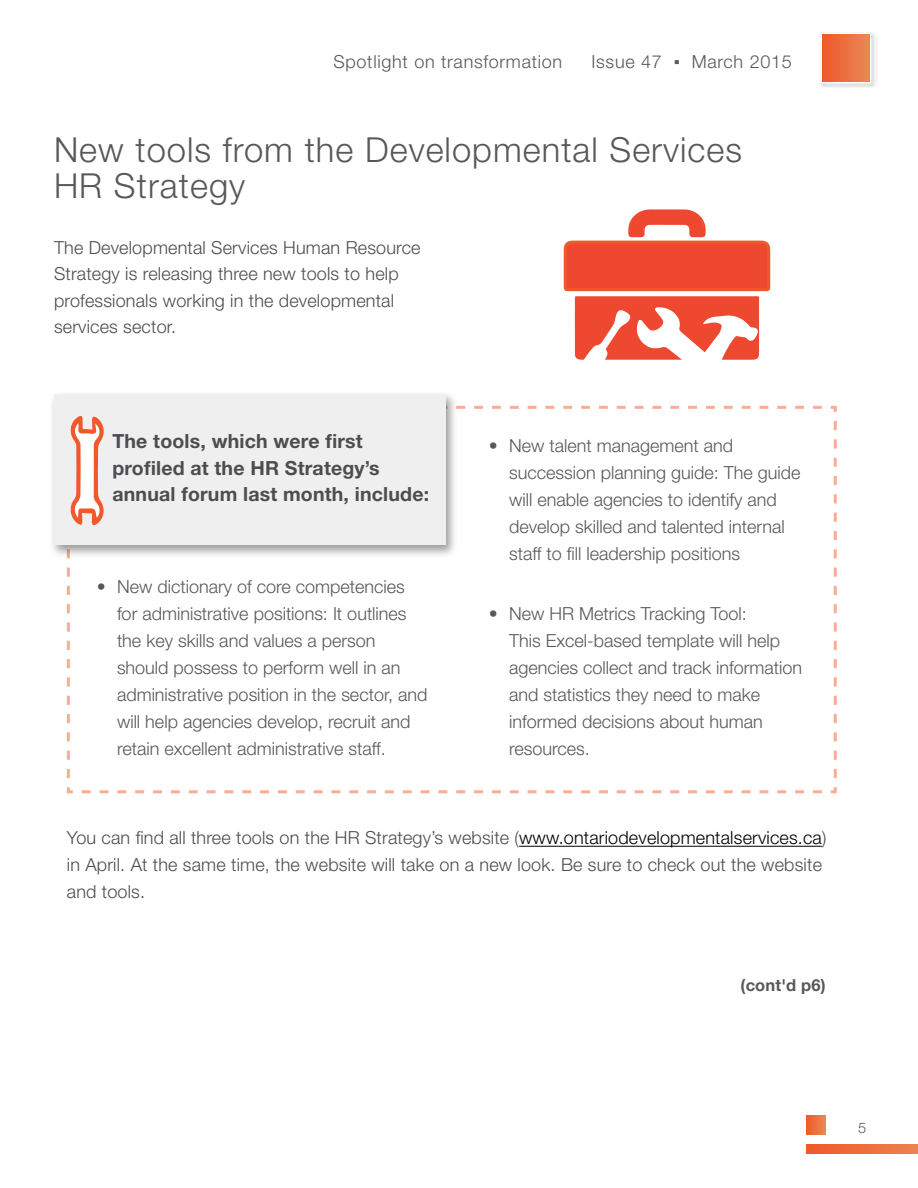
<style>
.page{position:relative;width:918px;height:1188px;background:#fff}
.page>*{position:absolute;margin:0;border:0;box-sizing:border-box;transform-origin:0 0}
.t1{font:300 34.5px/36px "Helvetica Neue LT Std";letter-spacing:.03em;color:#58585b}
.t2{font:700 19.5px/26.5px "Helvetica Neue LT Std";letter-spacing:.01em;color:#4d4d4f}
.t3{font:300 18px/27px "Helvetica Neue LT Std";color:#58585b}
.t4{font:300 18px/26.5px "Helvetica Neue LT Std";letter-spacing:.01em;color:#4d4d4f}
.t5{font:300 18px "Helvetica Neue LT Std";letter-spacing:.04em;color:#58585b}
.t6{font:700 16.5px "Helvetica Neue LT Std";letter-spacing:.01em;color:#58585b}
.t7{font:300 14.55px "Helvetica Neue LT Std";color:#58585b}
.s1{font-family:"Verdana";font-weight:400}
.s2{color:#000}
</style>
<div class="page">
<img style="left:821px;top:33px;width:54px;height:54px">
<svg style="left:821px;top:33px;width:50px;height:50px"></svg>
<div style="left:822px;top:34px;width:48px;height:48px;background:linear-gradient(to right,#f0582a,#e98756)"></div>
<svg style="left:807px;top:1144px;width:111px;height:9px"></svg>
<div style="left:806px;top:1115px;width:20px;height:19px;background:linear-gradient(to right,#f05928,#e98753)"></div>
<svg style="left:563px;top:209px;width:208px;height:151px"></svg>
<svg style="left:66px;top:405px;width:771px;height:389px"></svg>
<div style="left:50px;top:391px;width:408px;height:168px;background:#000;opacity:.4"></div>
<div style="left:54px;top:394px;width:392px;height:150px;background:#efeff0"></div>
<svg style="left:67px;top:415px;width:759px;height:432px"></svg>
<p class="t5" style="left:333px;top:51px;width:230px">Spotlight on transformation</p>
<p class="t5" style="left:592px;top:51px;width:202px">Issue 47 <span class="s1">▪</span> March 2015</p>
<h1 class="t1" style="left:54px;top:131px;width:690px">New tools from the Developmental Services<br>HR Strategy</h1>
<p class="t4" style="left:54px;top:234px;width:368px">The Developmental Services Human Resource Strategy is releasing three new tools to help professionals working in the developmental services sector.</p>
<p class="t2" style="left:112px;top:427px;width:318px">The tools, which were first profiled at the HR Strategy’s annual forum last month, include:</p>
<p class="t3" style="left:117px;top:572px;width:312px;text-indent:-20px">• New dictionary of core competencies for administrative positions: It outlines the key skills and values a person should possess to perform well in an administrative position in the sector, and will help agencies develop, recruit and retain excellent administrative staff.</p>
<p class="t3" style="left:509px;top:431px;width:293px;text-indent:-20px">• New talent management and succession planning guide: The guide will enable agencies to identify and develop skilled and talented internal staff to fill leadership positions</p>
<p class="t3" style="left:509px;top:600px;width:295px;text-indent:-20px">• New HR Metrics Tracking Tool:<br>This Excel-based template will help agencies collect and track information and statistics they need to make informed decisions about human resources.</p>
<p class="t4" style="left:67px;top:824px;width:761px">You can find all three tools on the HR Strategy’s website (<span class="s2">www.ontariodevelopmentalservices.ca</span>) in April. At the same time, the website will take on a new look. Be sure to check out the website and tools.</p>
<p class="t6" style="left:741px;top:975px;width:87px">(cont'd p6)</p>
<p class="t7" style="left:858px;top:1119px;width:10px">5</p>
</div>
